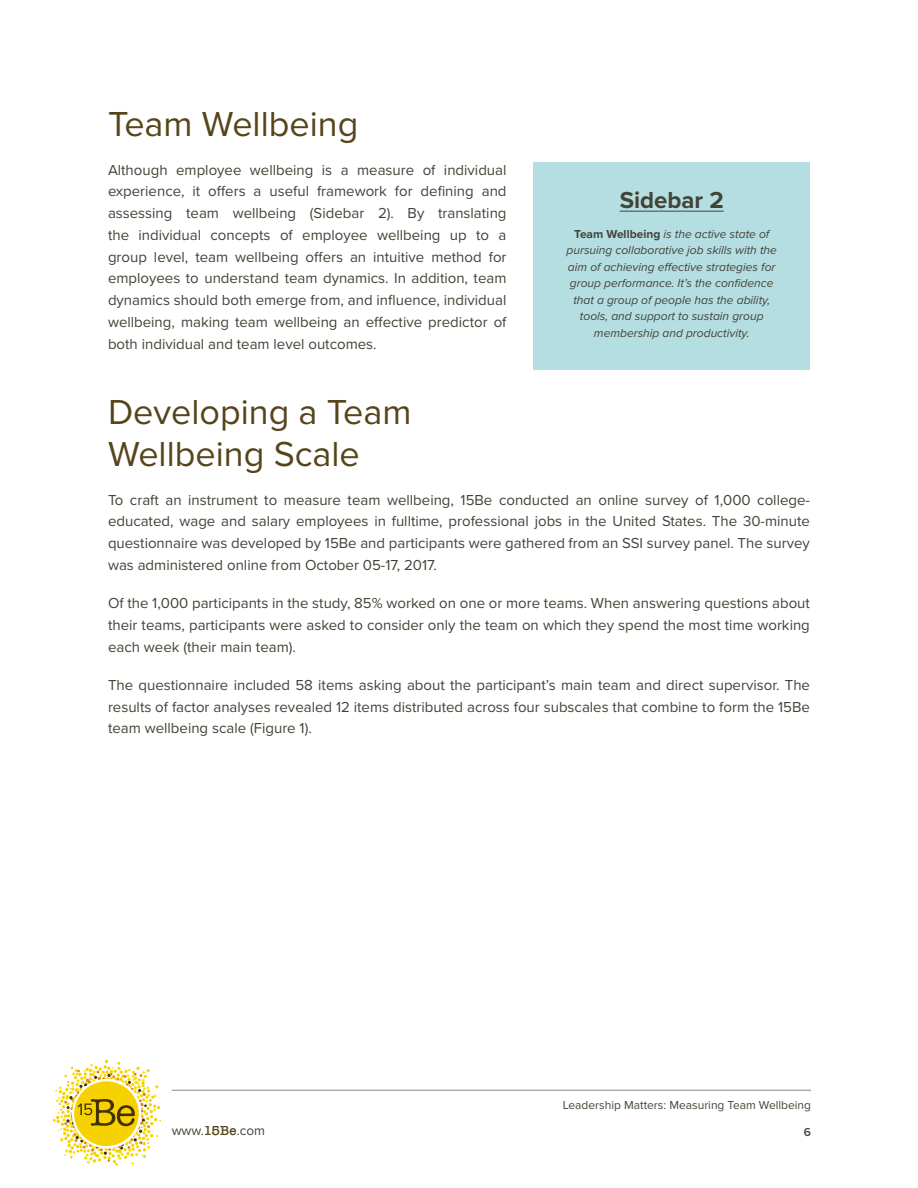
<style>
.page{position:relative;width:918px;height:1188px;background:#fff}
.page>*{position:absolute;margin:0;border:0;box-sizing:border-box;transform-origin:0 0}
.t1{font:36px/42px "Proxima Nova";color:#56451b}
.t2{font:700 24px "Proxima Nova";color:#444338}
.t3{font:15px/21.8px "Proxima Nova";color:#444338;text-align:justify}
.t4{font:13.5px "Proxima Nova";color:#444338}
.t5{font:italic 12px/16.5px "Proxima Nova";color:#444338;text-align:center}
.t6{font:12px "Proxima Nova";color:#444338}
.t7{font:600 12px "Proxima Nova";color:#444338}
.s1{font-weight:700;font-style:normal}
.s2{font-family:"American Typewriter";font-weight:600;color:#56451b}
</style>
<div class="page">
<svg style="left:53px;top:1060px;width:108px;height:106px"></svg>
<hr style="left:172px;top:1090px;width:639px;height:1px;background:#8f8a82">
<div style="left:534px;top:162px;width:276px;height:207px;background:#b4dee2"></div>
<hr style="left:620px;top:211px;width:104px;height:1px;background:#444338">
<h1 class="t1" style="left:108px;top:104px;width:252px">Team Wellbeing</h1>
<p class="t3" style="left:108px;top:159px;width:400px">Although employee wellbeing is a measure of individual experience, it offers a useful framework for defining and assessing team wellbeing (Sidebar 2). By translating the individual concepts of employee wellbeing up to a group level, team wellbeing offers an intuitive method for employees to understand team dynamics. In addition, team dynamics should both emerge from, and influence, individual wellbeing, making team wellbeing an effective predictor of both individual and team level outcomes.</p>
<h2 class="t2" style="left:620px;top:186px;width:106px">Sidebar 2</h2>
<p class="t5" style="left:567px;top:226px;width:212px"><span class="s1">Team Wellbeing</span> is the active state of pursuing collaborative job skills with the aim of achieving effective strategies for group performance. It’s the confidence that a group of people has the ability, tools, and support to sustain group membership and productivity.</p>
<h1 class="t1" style="left:108px;top:392px;width:305px">Developing a Team<br>Wellbeing Scale</h1>
<p class="t3" style="left:108px;top:489px;width:704px">To craft an instrument to measure team wellbeing, 15Be conducted an online survey of 1,000 college&shy;educated, wage and salary employees in fulltime, professional jobs in the United States. The 30-minute questionnaire was developed by 15Be and participants were gathered from an SSI survey panel. The survey was administered online from October 05-17, 2017.</p>
<p class="t3" style="left:108px;top:593px;width:703px">Of the 1,000 participants in the study, 85% worked on one or more teams. When answering questions about their teams, participants were asked to consider only the team on which they spend the most time working each week (their main team).</p>
<p class="t3" style="left:108px;top:674px;width:704px">The questionnaire included 58 items asking about the participant’s main team and direct supervisor. The results of factor analyses revealed 12 items distributed across four subscales that combine to form the 15Be team wellbeing scale (Figure 1).</p>
<p class="t6" style="left:563px;top:1098px;width:250px">Leadership Matters: Measuring Team Wellbeing</p>
<p class="t4" style="left:172px;top:1122px;width:95px">www.<span class="s2">15Be</span>.com</p>
<p class="t7" style="left:804px;top:1123px;width:9px">6</p>
</div>
